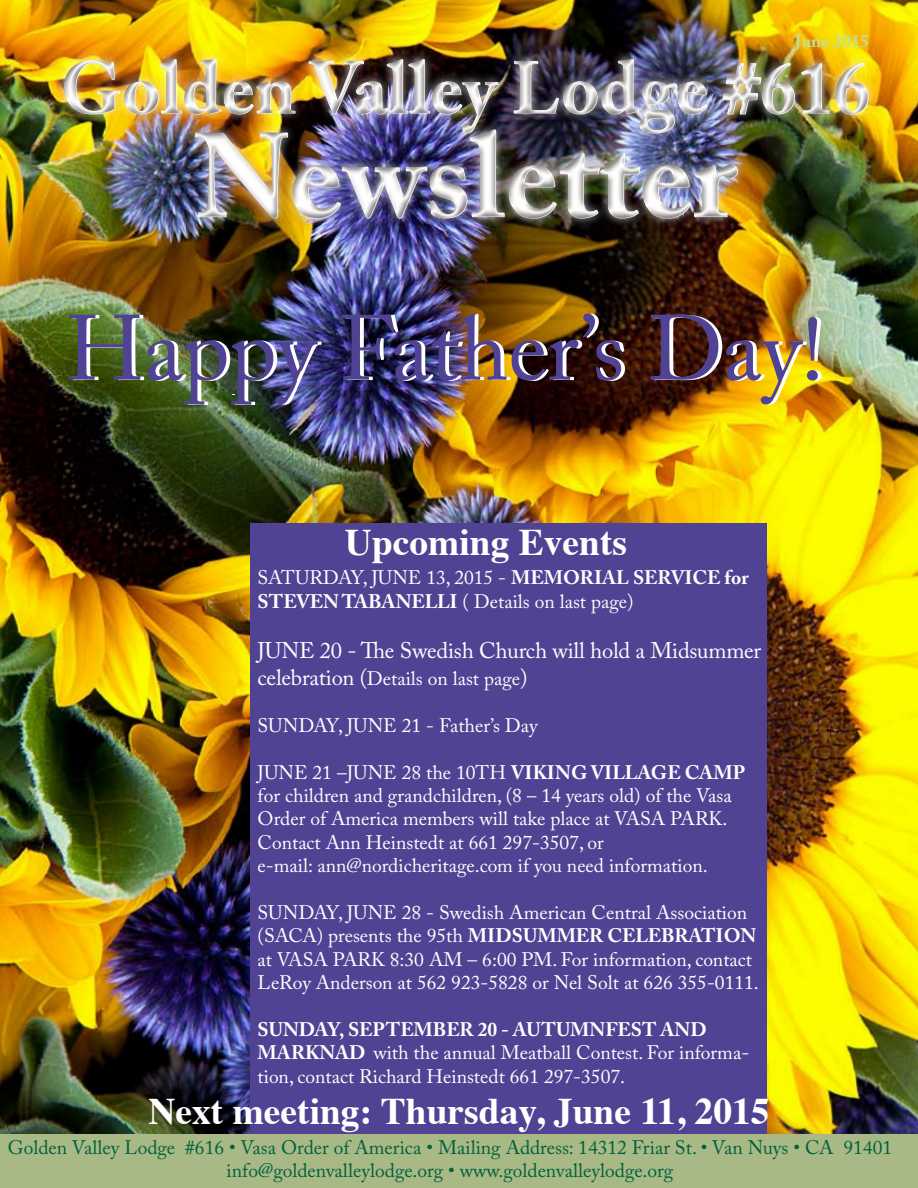
<style>
.page{position:relative;width:918px;height:1188px;background:#fff}
.page>*{position:absolute;margin:0;border:0;box-sizing:border-box;transform-origin:0 0}
.t1{font:700 118.5px "Adobe Caslon Pro";color:#fffefd}
.t2{font:91.5px "Adobe Caslon Pro";color:#fff}
.t3{font:700 73.5px "Adobe Caslon Pro";color:#fffefd}
.t4{font:700 37.5px "Times";color:#fff}
.t5{font:22.5px "Adobe Caslon Pro";letter-spacing:-.01em;color:#fff}
.t6{font:19.5px/23.4px "Adobe Caslon Pro";color:#fff}
.t7{font:19.5px/23.4px "Adobe Caslon Pro";color:#00603f;text-align:center}
.t8{font:700 18px "Adobe Caslon Pro";color:#c5de94}
.s1{font-weight:700}
.s2{font-size:22.5px}
</style>
<div class="page">
<img style="left:0;top:0;width:918px;height:1151px">
<div style="left:0;top:1135px;width:917px;height:53px;background:#a8b985"></div>
<div style="left:250px;top:524px;width:516px;height:610px;background:#504393"></div>
<div style="left:54px;top:49px;width:864px;height:300px;background:#fff;opacity:.75"></div>
<div style="left:22px;top:23px;width:896px;height:277px;background:#000;opacity:.5"></div>
<p class="t8" style="left:795px;top:30px;width:76px">June 2015</p>
<h3 class="t3" style="left:60px;top:45px;width:811px">Golden Valley Lodge #616</h3>
<h1 class="t1" style="left:194px;top:106px;width:543px">Newsletter</h1>
<h2 class="t2" style="left:69px;top:295px;width:760px">Happy Father’s Day!</h2>
<h3 class="t4" style="left:345px;top:506px;width:284px">Upcoming Events</h3>
<p class="t6" style="left:258px;top:566px;width:492px">SATURDAY, JUNE 13, 2015 - <span class="s1">MEMORIAL SERVICE for<br>STEVEN TABANELLI</span> ( Details on last page)</p>
<p class="t5" style="left:258px;top:637px;width:505px">JUNE 20 - The Swedish Church will hold a Midsummer</p>
<p class="t6" style="left:258px;top:667px;width:271px"><span class="s2">celebration (</span>Details on last page<span class="s2">)</span></p>
<p class="t6" style="left:258px;top:713px;width:281px">SUNDAY, JUNE 21 - Father’s Day</p>
<p class="t6" style="left:258px;top:760px;width:489px">JUNE 21 –JUNE 28 the 10TH <span class="s1">VIKING VILLAGE CAMP </span>for children and grandchildren, (8 – 14 years old) of the Vasa Order of America members will take place at VASA PARK.<br>Contact Ann Heinstedt at 661 297-3507, or<br>e-mail: ann@nordicheritage.com if you need information.</p>
<p class="t6" style="left:258px;top:901px;width:503px">SUNDAY, JUNE 28 - Swedish American Central Association (SACA) presents the 95th <span class="s1">MIDSUMMER CELEBRATION </span>at VASA PARK 8:30 AM – 6:00 PM. For information, contact LeRoy Anderson at 562 923-5828 or Nel Solt at 626 355-0111.</p>
<p class="t6" style="left:258px;top:1018px;width:493px"><span class="s1">SUNDAY, SEPTEMBER 20 - AUTUMNFEST AND<br>MARKNAD</span> with the annual Meatball Contest. For informa&shy;tion, contact Richard Heinstedt 661 297-3507.</p>
<h3 class="t4" style="left:148px;top:1075px;width:623px">Next meeting: Thursday, June 11, 2015</h3>
<p class="t7" style="left:8px;top:1135px;width:886px">Golden Valley Lodge #616 • Vasa Order of America • Mailing Address: 14312 Friar St. • Van Nuys • CA 91401 info@goldenvalleylodge.org • www.goldenvalleylodge.org</p>
</div>
